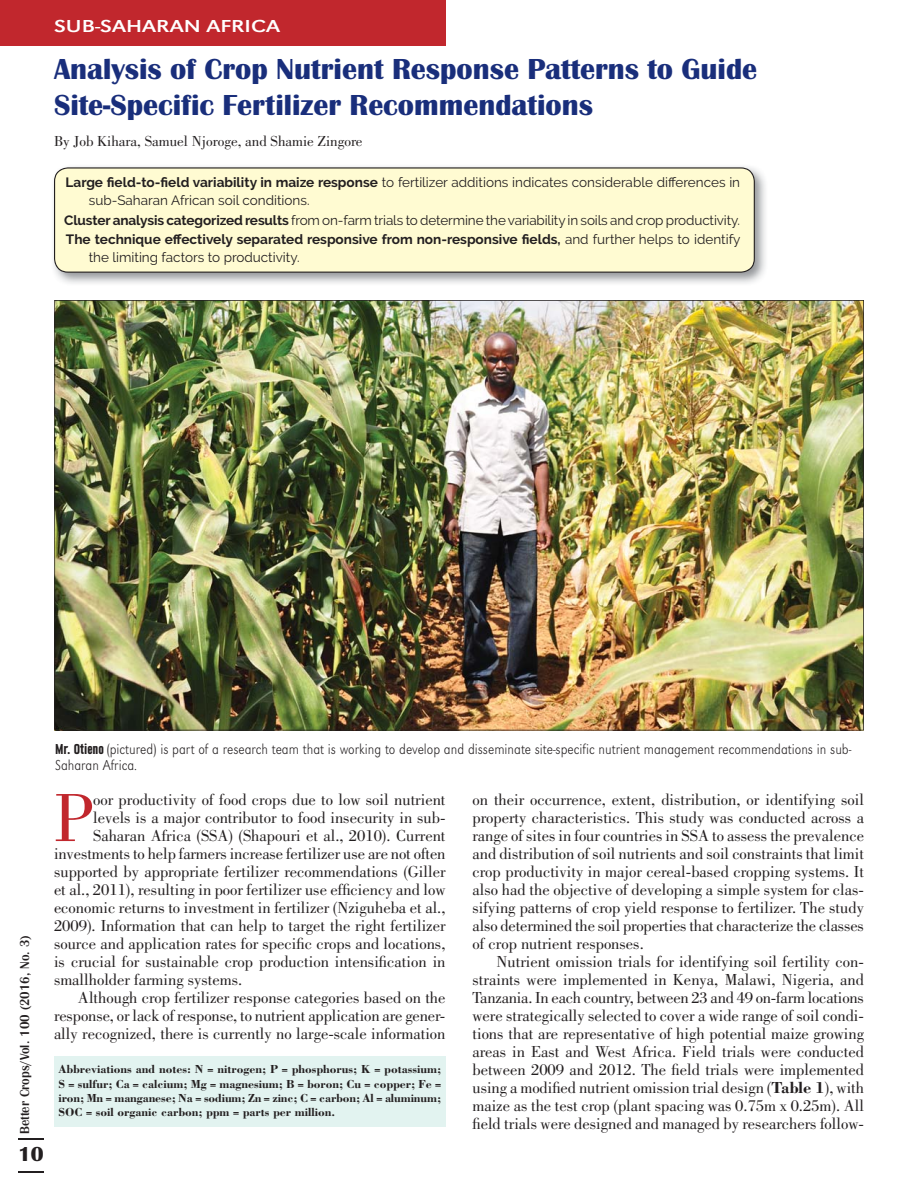
<style>
.page{position:relative;width:918px;height:1188px;background:#fff}
.page>*{position:absolute;margin:0;border:0;box-sizing:border-box;transform-origin:0 0}
.t1{font:70.35px "Bodoni";color:#c1272d}
.t2{font:700 30px/36px "Britannic T";color:#192e7b}
.t3{font:700 21px "Britannic T";color:#231f20}
.t4{font:18px "URW Grotesk T Reg Wid";color:#fff;scale:1.2 1}
.t5{font:16.5px/18px "Bodoni";color:#231f20;text-align:justify}
.t6{font:15px/16.5px "URW Grotesk T Ext Lig Ext Nar";color:#231f20}
.t7{font:15px "Bodoni";color:#231f20}
.t8{font:700 13.5px/19.5px "Raleway";color:#231f20}
.t9{font:13.5px/18px "Raleway";color:#231f20}
.t10{font:500 13.5px "Britannic T";color:#231f20}
.t11{font:700 12px/14.4px "Bodoni";color:#231f20;text-align:justify}
.s1{font-weight:700}
.s2{font-weight:400}
.s3{font-family:"URW Grotesk T Bol Con"}
</style>
<div class="page">
<hr style="left:18px;top:1138px;width:26px;height:2px;background:#231f20">
<svg style="left:18px;top:1172px;width:26px;height:1px"></svg>
<div style="left:0;top:0;width:445px;height:46px;background:#c1272d"></div>
<div style="left:54px;top:1056px;width:392px;height:71px;background:#e2f3f0"></div>
<img style="left:53px;top:166px;width:713px;height:118px">
<div style="left:54px;top:167px;width:701px;height:106px;background:#fffbd2"></div>
<img style="left:54px;top:300px;width:810px;height:430px">
<p class="t4" style="left:54px;top:15px;width:190px">SUB-SAHARAN AFRICA</p>
<h2 class="t2" style="left:54px;top:53px;width:705px">Analysis of Crop Nutrient Response Patterns to Guide<br>Site-Specific Fertilizer Recommendations</h2>
<p class="t7" style="left:54px;top:136px;width:310px">By Job Kihara, Samuel Njoroge, and Shamie Zingore</p>
<p class="t9" style="left:89px;top:175px;width:653px;text-indent:-23px"><span class="s1">Large field-to-field variability in maize response</span> to fertilizer additions indicates considerable differences in sub-Saharan African soil conditions.</p>
<p class="t8" style="left:64px;top:212px;width:678px">Cluster analysis categorized results <span class="s2">from on-farm trials to determine the variability in soils and crop productivity.<br></span>The technique effectively separated responsive from non-responsive fields, <span class="s2">and further helps to identify</span></p>
<p class="t9" style="left:89px;top:250px;width:212px">the limiting factors to productivity.</p>
<p class="t10" style="left:17px;top:1134px;width:200px;rotate:-90deg">Better Crops/Vol. 100 (2016, No. 3)</p>
<p class="t3" style="left:18px;top:1147px;width:27px">10</p>
<p class="t6" style="left:55px;top:740px;width:798px"><span class="s3">Mr. Otieno</span> (pictured) is part of a research team that is working to develop and disseminate site-specific nutrient management recommendations in sub-<br>Saharan Africa.</p>
<h1 class="t1" style="left:54px;top:792px;width:41px">P</h1>
<p class="t5" style="left:93px;top:792px;width:354px">oor productivity of food crops due to low soil nutrient</p>
<p class="t5" style="left:93px;top:810px;width:354px">levels is a major contributor to food insecurity in sub-</p>
<p class="t5" style="left:93px;top:828px;width:354px">Saharan Africa (SSA) (Shapouri et al., 2010). Current</p>
<p class="t5" style="left:54px;top:846px;width:393px">investments to help farmers increase fertilizer use are not often</p>
<p class="t5" style="left:54px;top:864px;width:393px">supported by appropriate fertilizer recommendations (Giller</p>
<p class="t5" style="left:54px;top:882px;width:393px">et al., 2011), resulting in poor fertilizer use efficiency and low</p>
<p class="t5" style="left:54px;top:900px;width:393px">economic returns to investment in fertilizer (Nziguheba et al.,</p>
<p class="t5" style="left:54px;top:918px;width:393px">2009). Information that can help to target the right fertilizer</p>
<p class="t5" style="left:54px;top:936px;width:393px">source and application rates for specific crops and locations,</p>
<p class="t5" style="left:54px;top:954px;width:393px">is crucial for sustainable crop production intensification in</p>
<p class="t5" style="left:54px;top:972px;width:190px">smallholder farming systems.</p>
<p class="t5" style="left:78px;top:990px;width:369px">Although crop fertilizer response categories based on the</p>
<p class="t5" style="left:54px;top:1008px;width:393px">response, or lack of response, to nutrient application are gener-</p>
<p class="t5" style="left:54px;top:1026px;width:393px">ally recognized, there is currently no large-scale information</p>
<p class="t11" style="left:58px;top:1063px;width:384px">Abbreviations and notes: N = nitrogen; P = phosphorus; K = potassium; S = sulfur; Ca = calcium; Mg = magnesium; B = boron; Cu = copper; Fe = iron; Mn = manganese; Na = sodium; Zn = zinc; C = carbon; Al = aluminum; SOC = soil organic carbon; ppm = parts per million.</p>
<p class="t5" style="left:472px;top:792px;width:393px">on their occurrence, extent, distribution, or identifying soil property characteristics. This study was conducted across a range of sites in four countries in SSA to assess the prevalence and distribution of soil nutrients and soil constraints that limit crop productivity in major cereal-based cropping systems. It also had the objective of developing a simple system for clas&shy;sifying patterns of crop yield response to fertilizer. The study also determined the soil properties that characterize the classes of crop nutrient responses.</p>
<p class="t5" style="left:472px;top:954px;width:393px;text-indent:24px">Nutrient omission trials for identifying soil fertility con&shy;straints were implemented in Kenya, Malawi, Nigeria, and Tanzania. In each country, between 23 and 49 on-farm locations were strategically selected to cover a wide range of soil condi&shy;tions that are representative of high potential maize growing areas in East and West Africa. Field trials were conducted between 2009 and 2012. The field trials were implemented using a modified nutrient omission trial design (<span class="s1">Table 1</span>), with maize as the test crop (plant spacing was 0.75m x 0.25m). All field trials were designed and managed by researchers follow-</p>
</div>
